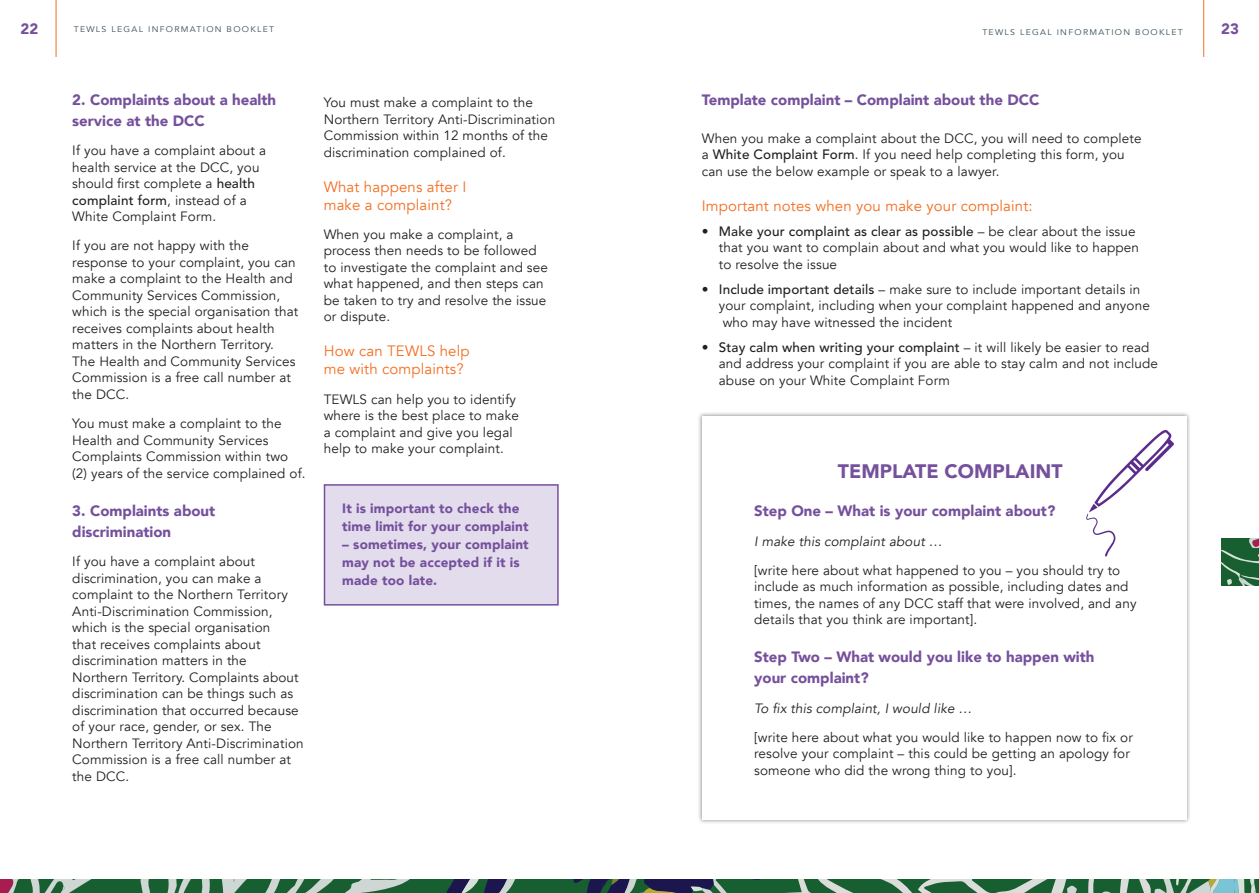
<style>
.page{position:relative;width:1259px;height:893px;background:#fff}
.page>*{position:absolute;margin:0;border:0;box-sizing:border-box;transform-origin:0 0}
.Heading_4{font:900 19.5px "Avenir";color:#75509c}
.Heading_4-2{font:900 15px/21px "Avenir";color:#75509c}
.Heading_3{font:15px/18px "Avenir";letter-spacing:.01em;color:#f36e21}
.Heading_2{font:900 15px "Avenir";color:#75509c}
.Body_copy{font:13.5px/16.5px "Avenir";letter-spacing:.01em;color:#231f20}
.Body_copy-2{font:900 13.5px/18px "Avenir";letter-spacing:.01em;color:#75509c}
.Body_copy-3{font:italic 13.5px "Avenir";letter-spacing:.01em;color:#231f20}
.t1{font:8.25px "Avenir";letter-spacing:.15em;color:#344d59;scale:1.05 1}
.s1{font-weight:500}
</style>
<div class="page">
<hr style="left:56px;top:0;width:1px;height:57px;background:#f36e21">
<hr style="left:1203px;top:0;width:1px;height:57px;background:#f36e21">
<svg style="left:1221px;top:538px;width:38px;height:48px;background:#357049"></svg>
<svg style="left:0;top:879px;width:1259px;height:14px;background:#4c7961"></svg>
<div style="left:697px;top:411px;width:494px;height:413px;background:#231f20;opacity:.5"></div>
<div style="left:702px;top:416px;width:484px;height:403px;background:#fff"></div>
<svg style="left:1086px;top:430px;width:88px;height:127px"></svg>
<div style="left:324px;top:485px;width:234px;height:120px;background:#e3dced"></div>
<div style="left:324px;top:484px;width:235px;height:122px;border:2px solid #75509c"></div>
<p class="Heading_4-2" style="left:20px;top:18px;width:19px">22</p>
<p class="t1" style="left:74px;top:24px;width:192px">TEWLS LEGAL INFORMATION BOOKLET</p>
<p class="t1" style="left:982px;top:27px;width:192px">TEWLS LEGAL INFORMATION BOOKLET</p>
<p class="Heading_4-2" style="left:1221px;top:18px;width:19px">23</p>
<p class="Heading_4-2" style="left:72px;top:89px;width:205px">2. Complaints about a health service at the DCC</p>
<p class="Body_copy" style="left:72px;top:143px;width:195px">If you have a complaint about a health service at the DCC, you should first complete a <span class="s1">health complaint form</span>, instead of a<br>White Complaint Form.</p>
<p class="Body_copy" style="left:72px;top:238px;width:227px">If you are not happy with the response to your complaint, you can make a complaint to the Health and<br>Community Services Commission, which is the special organisation that receives complaints about health matters in the Northern Territory.<br>The Health and Community Services<br>Commission is a free call number at the DCC.</p>
<p class="Body_copy" style="left:72px;top:416px;width:235px">You must make a complaint to the Health and Community Services Complaints Commission within two (2) years of the service complained of.</p>
<p class="Heading_4-2" style="left:72px;top:500px;width:145px">3. Complaints about discrimination</p>
<p class="Body_copy" style="left:72px;top:553px;width:233px">If you have a complaint about discrimination, you can make a complaint to the Northern Territory<br>Anti-Discrimination Commission, which is the special organisation<br>that receives complaints about discrimination matters in the<br>Northern Territory. Complaints about discrimination can be things such as discrimination that occurred because of your race, gender, or sex. The<br>Northern Territory Anti-Discrimination<br>Commission is a free call number at the DCC.</p>
<p class="Body_copy" style="left:324px;top:94px;width:233px">You must make a complaint to the Northern Territory Anti-Discrimination Commission within 12 months of the discrimination complained of.</p>
<p class="Heading_3" style="left:324px;top:178px;width:144px">What happens after I make a complaint?</p>
<p class="Body_copy" style="left:324px;top:226px;width:226px">When you make a complaint, a process then needs to be followed to investigate the complaint and see what happened, and then steps can be taken to try and resolve the issue or dispute.</p>
<p class="Heading_3" style="left:324px;top:342px;width:147px">How can TEWLS help me with complaints?</p>
<p class="Body_copy" style="left:324px;top:391px;width:197px">TEWLS can help you to identify where is the best place to make a complaint and give you legal help to make your complaint.</p>
<p class="Body_copy-2" style="left:342px;top:499px;width:188px">It is important to check the time limit for your complaint</p>
<p class="Body_copy-2" style="left:342px;top:535px;width:188px">– sometimes, your complaint may not be accepted if it is made too late.</p>
<p class="Heading_2" style="left:702px;top:87px;width:339px">Template complaint – Complaint about the DCC</p>
<p class="Body_copy" style="left:702px;top:130px;width:441px">When you make a complaint about the DCC, you will need to complete a <span class="s1">White Complaint Form</span>. If you need help completing this form, you can use the below example or speak to a lawyer.</p>
<p class="Heading_3" style="left:702px;top:197px;width:332px">Important notes when you make your complaint:</p>
<p class="Body_copy" style="left:719px;top:223px;width:422px;text-indent:-17px"><span class="s1">• Make your complaint as clear as possible</span> – be clear about the issue that you want to complain about and what you would like to happen to resolve the issue</p>
<p class="Body_copy" style="left:719px;top:281px;width:432px;text-indent:-17px"><span class="s1">• Include important details</span> – make sure to include important details in your complaint, including when your complaint happened and anyone who may have witnessed the incident</p>
<p class="Body_copy" style="left:719px;top:339px;width:440px;text-indent:-17px"><span class="s1">• Stay calm when writing your complaint</span> – it will likely be easier to read and address your complaint if you are able to stay calm and not include abuse on your White Complaint Form</p>
<p class="Heading_4" style="left:838px;top:455px;width:226px">TEMPLATE COMPLAINT</p>
<p class="Heading_4-2" style="left:754px;top:500px;width:303px">Step One – What is your complaint about?</p>
<p class="Body_copy-3" style="left:754px;top:533px;width:190px">I make this complaint about …</p>
<p class="Body_copy" style="left:754px;top:562px;width:384px">[write here about what happened to you – you should try to include as much information as possible, including dates and times, the names of any DCC staff that were involved, and any details that you think are important].</p>
<p class="Heading_4-2" style="left:754px;top:646px;width:342px">Step Two – What would you like to happen with your complaint?</p>
<p class="Body_copy-3" style="left:754px;top:700px;width:219px">To fix this complaint, I would like …</p>
<p class="Body_copy" style="left:754px;top:729px;width:380px">[write here about what you would like to happen now to fix or resolve your complaint – this could be getting an apology for someone who did the wrong thing to you].</p>
</div>
